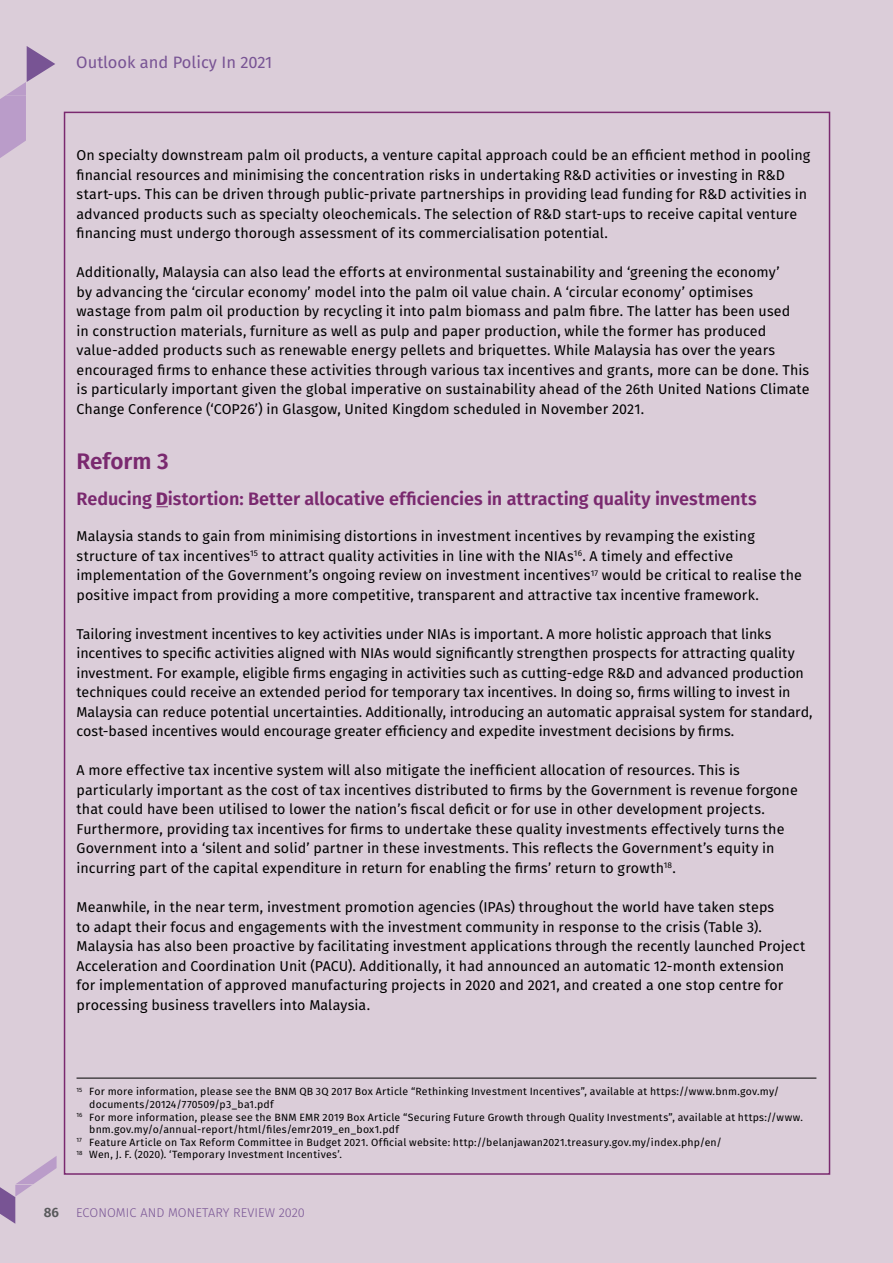
<style>
.page{position:relative;width:893px;height:1263px;background:#dbcdd9}
.page>*{position:absolute;margin:0;border:0;box-sizing:border-box;transform-origin:0 0}
.t1{font:600 22.5px "Fira Sans";letter-spacing:-.005em;color:#7a296f}
.t2{font:600 18px "Fira Sans";color:#7a296f}
.t3{font:16.5px "Fira Sans";color:#785494}
.t4{font:14.25px/19.5px "Fira Sans";letter-spacing:.005em;color:#000}
.t5{font:600 13.5px "Fira Sans";color:#58595b}
.t6{font:300 12.75px "Fira Sans";letter-spacing:.01em;color:#785494}
.t7{font:10.5px "Fira Sans";letter-spacing:.02em;color:#000}
.s1{font-weight:800}
</style>
<div class="page">
<svg style="left:0;top:46px;width:55px;height:112px"></svg>
<svg style="left:0;top:1156px;width:57px;height:68px"></svg>
<svg style="left:156px;top:506px;width:12px;height:1px"></svg>
<hr style="left:77px;top:1078px;width:739px;height:1px;background:#000">
<p class="t3" style="left:76px;top:50px;width:198px">Outlook and Policy In 2021</p>
<p class="t4" style="left:77px;top:145px;width:735px">On specialty downstream palm oil products, a venture capital approach could be an efficient method in pooling financial resources and minimising the concentration risks in undertaking R&amp;D activities or investing in R&amp;D start-ups. This can be driven through public-private partnerships in providing lead funding for R&amp;D activities in advanced products such as specialty oleochemicals. The selection of R&amp;D start-ups to receive capital venture financing must undergo thorough assessment of its commercialisation potential.</p>
<p class="t4" style="left:77px;top:262px;width:735px">Additionally, Malaysia can also lead the efforts at environmental sustainability and ‘greening the economy’<br>by advancing the ‘circular economy’ model into the palm oil value chain. A ‘circular economy’ optimises wastage from palm oil production by recycling it into palm biomass and palm fibre. The latter has been used<br>in construction materials, furniture as well as pulp and paper production, while the former has produced value-added products such as renewable energy pellets and briquettes. While Malaysia has over the years encouraged firms to enhance these activities through various tax incentives and grants, more can be done. This is particularly important given the global imperative on sustainability ahead of the 26th United Nations Climate Change Conference (‘COP26’) in Glasgow, United Kingdom scheduled in November 2021.</p>
<h1 class="t1" style="left:77px;top:443px;width:94px">Reform 3</h1>
<p class="t2" style="left:77px;top:484px;width:682px">Reducing <span class="s1">D</span>istortion: Better allocative efficiencies in attracting quality investments</p>
<p class="t4" style="left:77px;top:526px;width:727px">Malaysia stands to gain from minimising distortions in investment incentives by revamping the existing structure of tax incentives<sup>15</sup> to attract quality activities in line with the NIAs<sup>16</sup>. A timely and effective implementation of the Government’s ongoing review on investment incentives<sup>17</sup> would be critical to realise the positive impact from providing a more competitive, transparent and attractive tax incentive framework.</p>
<p class="t4" style="left:77px;top:624px;width:738px">Tailoring investment incentives to key activities under NIAs is important. A more holistic approach that links incentives to specific activities aligned with NIAs would significantly strengthen prospects for attracting quality investment. For example, eligible firms engaging in activities such as cutting-edge R&amp;D and advanced production techniques could receive an extended period for temporary tax incentives. In doing so, firms willing to invest in Malaysia can reduce potential uncertainties. Additionally, introducing an automatic appraisal system for standard, cost-based incentives would encourage greater efficiency and expedite investment decisions by firms.</p>
<p class="t4" style="left:77px;top:760px;width:723px">A more effective tax incentive system will also mitigate the inefficient allocation of resources. This is particularly important as the cost of tax incentives distributed to firms by the Government is revenue forgone that could have been utilised to lower the nation’s fiscal deficit or for use in other development projects.<br>Furthermore, providing tax incentives for firms to undertake these quality investments effectively turns the Government into a ‘silent and solid’ partner in these investments. This reflects the Government’s equity in incurring part of the capital expenditure in return for enabling the firms’ return to growth<sup>18</sup>.</p>
<p class="t4" style="left:77px;top:897px;width:730px">Meanwhile, in the near term, investment promotion agencies (IPAs) throughout the world have taken steps<br>to adapt their focus and engagements with the investment community in response to the crisis (Table 3).<br>Malaysia has also been proactive by facilitating investment applications through the recently launched Project Acceleration and Coordination Unit (PACU). Additionally, it had announced an automatic 12-month extension for implementation of approved manufacturing projects in 2020 and 2021, and created a one stop centre for processing business travellers into Malaysia.</p>
<p class="t7" style="left:77px;top:1084px;width:704px"><sup>15</sup> For more information, please see the BNM QB 3Q 2017 Box Article “Rethinking Investment Incentives”, available at https://www.bnm.gov.my/</p>
<p class="t7" style="left:89px;top:1096px;width:186px">documents/20124/770509/p3_ba1.pdf</p>
<p class="t7" style="left:77px;top:1109px;width:728px"><sup>16</sup> For more information, please see the BNM EMR 2019 Box Article “Securing Future Growth through Quality Investments”, available at https://www.</p>
<p class="t7" style="left:89px;top:1122px;width:311px">bnm.gov.my/o/annual-report/html/files/emr2019_en_box1.pdf</p>
<p class="t7" style="left:77px;top:1134px;width:647px"><sup>17</sup> Feature Article on Tax Reform Committee in Budget 2021. Official website: http://belanjawan2021.treasury.gov.my/index.php/en/</p>
<p class="t7" style="left:77px;top:1147px;width:267px"><sup>18</sup> Wen, J. F. (2020). ‘Temporary Investment Incentives’.</p>
<p class="t5" style="left:44px;top:1201px;width:17px">86</p>
<p class="t6" style="left:76px;top:1203px;width:230px">ECONOMIC AND MONETARY REVIEW 2020</p>
</div>
